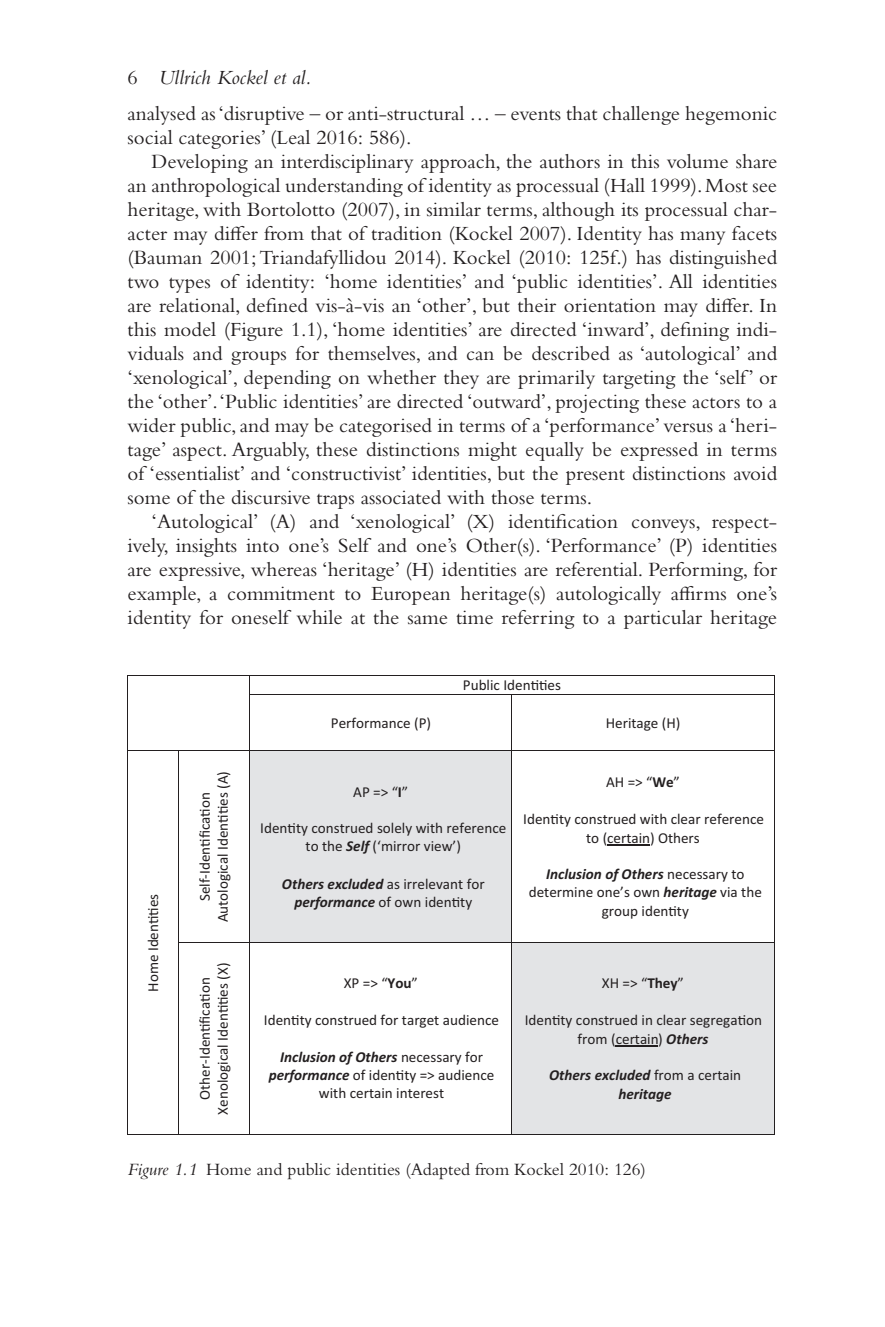
<style>
.page{position:relative;width:885px;height:1327px;background:#fff}
.page>*{position:absolute;margin:0;border:0;box-sizing:border-box;transform-origin:0 0}
.t1{font:21px/35.8px "Bembo Std";color:#231f20}
.t2{font:18px "Bembo Std";color:#231f20}
.t3{font:15.2px/18.2px "Calibri";color:#231f20;text-align:center}
.t4{font:italic 700 15.2px/18.2px "Calibri";color:#231f20;text-align:center}
.s1{font-style:italic}
.s2{font-weight:700}
.s3{font-weight:700;font-style:italic}
.s4{font-weight:400;font-style:normal}
</style>
<div class="page">
<hr style="left:128px;top:675px;width:646px;height:1px;background:#231f20">
<svg style="left:249px;top:676px;width:1px;height:18px"></svg>
<hr style="left:249px;top:694px;width:525px;height:1px;background:#231f20">
<hr style="left:128px;top:695px;width:1px;height:55px;background:#231f20">
<hr style="left:249px;top:695px;width:1px;height:55px;background:#231f20">
<hr style="left:511px;top:695px;width:1px;height:55px;background:#231f20">
<hr style="left:773px;top:695px;width:1px;height:55px;background:#231f20">
<div style="left:250px;top:751px;width:261px;height:191px;background:#e3e4e6"></div>
<hr style="left:607px;top:844px;width:43px;height:1px;background:#231f20">
<hr style="left:128px;top:750px;width:646px;height:1px;background:#231f20">
<hr style="left:128px;top:751px;width:1px;height:191px;background:#231f20">
<hr style="left:178px;top:751px;width:1px;height:191px;background:#231f20">
<hr style="left:249px;top:751px;width:1px;height:191px;background:#231f20">
<hr style="left:511px;top:751px;width:1px;height:191px;background:#231f20">
<hr style="left:773px;top:751px;width:1px;height:191px;background:#231f20">
<div style="left:512px;top:943px;width:261px;height:191px;background:#e3e4e6"></div>
<hr style="left:615px;top:1045px;width:43px;height:1px;background:#231f20">
<hr style="left:178px;top:942px;width:596px;height:1px;background:#231f20">
<hr style="left:128px;top:943px;width:1px;height:192px;background:#231f20">
<hr style="left:128px;top:1134px;width:50px;height:1px;background:#231f20">
<hr style="left:178px;top:943px;width:1px;height:192px;background:#231f20">
<hr style="left:179px;top:1134px;width:70px;height:1px;background:#231f20">
<hr style="left:249px;top:943px;width:1px;height:192px;background:#231f20">
<hr style="left:250px;top:1134px;width:261px;height:1px;background:#231f20">
<hr style="left:511px;top:943px;width:1px;height:192px;background:#231f20">
<hr style="left:512px;top:1134px;width:261px;height:1px;background:#231f20">
<hr style="left:773px;top:943px;width:1px;height:192px;background:#231f20">
<p class="t1" style="left:128px;top:61px;width:651px">6 <span class="s1">Ullrich Kockel et al.<br></span>analysed as ‘disruptive – or anti- structural … – events that challenge hegemonic</p>
<p class="t1" style="left:128px;top:121px;width:285px">social categories’ (Leal 2016 : 586).</p>
<p class="t1" style="left:152px;top:145px;width:627px">Developing an interdisciplinary approach, the authors in this volume share</p>
<p class="t1" style="left:128px;top:169px;width:651px">an anthropological understanding of identity as processual (Hall 1999 ). Most see</p>
<p class="t1" style="left:128px;top:193px;width:651px">heritage, with Bortolotto ( 2007 ), in similar terms, although its processual char-</p>
<p class="t1" style="left:128px;top:217px;width:651px">acter may differ from that of tradition (Kockel 2007 ). Identity has many facets</p>
<p class="t1" style="left:128px;top:241px;width:651px">(Bauman 2001 ; Triandafyllidou 2014 ). Kockel ( 2010 : 125f.) has distinguished</p>
<p class="t1" style="left:128px;top:265px;width:651px">two types of identity: ‘home identities’ and ‘public identities’. All identities</p>
<p class="t1" style="left:128px;top:289px;width:651px">are relational, defined vis- à - vis an ‘other’, but their orientation may differ. In</p>
<p class="t1" style="left:128px;top:313px;width:651px">this model ( Figure 1.1 ), ‘home identities’ are directed ‘inward’, defining indi-</p>
<p class="t1" style="left:128px;top:337px;width:651px">viduals and groups for themselves, and can be described as ‘autological’ and</p>
<p class="t1" style="left:128px;top:361px;width:651px">‘xenological’, depending on whether they are primarily targeting the ‘self’ or</p>
<p class="t1" style="left:128px;top:385px;width:651px">the ‘other’. ‘Public identities’ are directed ‘outward’, projecting these actors to a</p>
<p class="t1" style="left:128px;top:409px;width:651px">wider public, and may be categorised in terms of a ‘performance’ versus a ‘heri-</p>
<p class="t1" style="left:128px;top:433px;width:651px">tage’ aspect. Arguably, these distinctions might equally be expressed in terms</p>
<p class="t1" style="left:128px;top:457px;width:651px">of ‘essentialist’ and ‘constructivist’ identities, but the present distinctions avoid</p>
<p class="t1" style="left:128px;top:481px;width:466px">some of the discursive traps associated with those terms.</p>
<p class="t1" style="left:152px;top:505px;width:627px">‘Autological’ (A) and ‘xenological’ (X) identification conveys, respect-</p>
<p class="t1" style="left:128px;top:529px;width:651px">ively, insights into one’s Self and one’s Other(s). ‘Performance’ (P) identities</p>
<p class="t1" style="left:128px;top:553px;width:651px">are expressive, whereas ‘heritage’ (H) identities are referential. Performing, for</p>
<p class="t1" style="left:128px;top:577px;width:651px">example, a commitment to European heritage(s) autologically affirms one’s</p>
<p class="t1" style="left:128px;top:601px;width:651px">identity for oneself while at the same time referring to a particular heritage</p>
<p class="t3" style="left:463px;top:677px;width:100px">Public Iden--es</p>
<p class="t3" style="left:145px;top:991px;width:100px;rotate:-90deg">Home Iden--es</p>
<p class="t3" style="left:197px;top:922px;width:153px;rotate:-90deg">Self-Iden-fica-on<br>Autological Iden--es (A)</p>
<p class="t3" style="left:197px;top:1114px;width:153px;rotate:-90deg">Other-Iden-fica-on<br>Xenological Iden--es (X)</p>
<p class="t3" style="left:331px;top:715px;width:102px">Performance (P)</p>
<p class="t3" style="left:605px;top:715px;width:76px">Heritage (H)</p>
<p class="t3" style="left:353px;top:783px;width:57px">AP =&gt; “<span class="s2">I</span>”</p>
<p class="t3" style="left:260px;top:820px;width:247px">Iden-ty construed solely with reference to the <span class="s3">Self</span> (‘mirror view’)</p>
<p class="t3" style="left:282px;top:875px;width:204px"><span class="s3">Others excluded</span> as irrelevant for <span class="s3">performance</span> of own iden-ty</p>
<p class="t3" style="left:606px;top:774px;width:75px">AH =&gt; “<span class="s2">We</span>”</p>
<p class="t3" style="left:523px;top:811px;width:242px">Iden-ty construed with clear reference to (certain) Others</p>
<p class="t3" style="left:528px;top:866px;width:235px"><span class="s3">Inclusion of Others</span> necessary to determine one’s own <span class="s3">heritage</span> via the group iden-ty</p>
<p class="t3" style="left:344px;top:975px;width:76px">XP =&gt; “<span class="s2">You</span>”</p>
<p class="t3" style="left:264px;top:1012px;width:236px">Iden-ty construed for target audience</p>
<p class="t3" style="left:268px;top:1049px;width:227px"><span class="s3">Inclusion of Others</span> necessary for <span class="s3">performance</span> of iden-ty =&gt; audience with certain interest</p>
<p class="t3" style="left:602px;top:975px;width:84px">XH =&gt; “<span class="s2">They</span>”</p>
<p class="t3" style="left:524px;top:1012px;width:239px">Iden-ty construed in clear segrega-on from (certain) <span class="s3">Others</span></p>
<p class="t4" style="left:549px;top:1067px;width:193px">Others excluded <span class="s4">from a certain </span>heritage</p>
<p class="t2" style="left:128px;top:1162px;width:520px"><span class="s1">Figure 1.1</span> Home and public identities (Adapted from Kockel 2010 : 126)</p>
</div>
